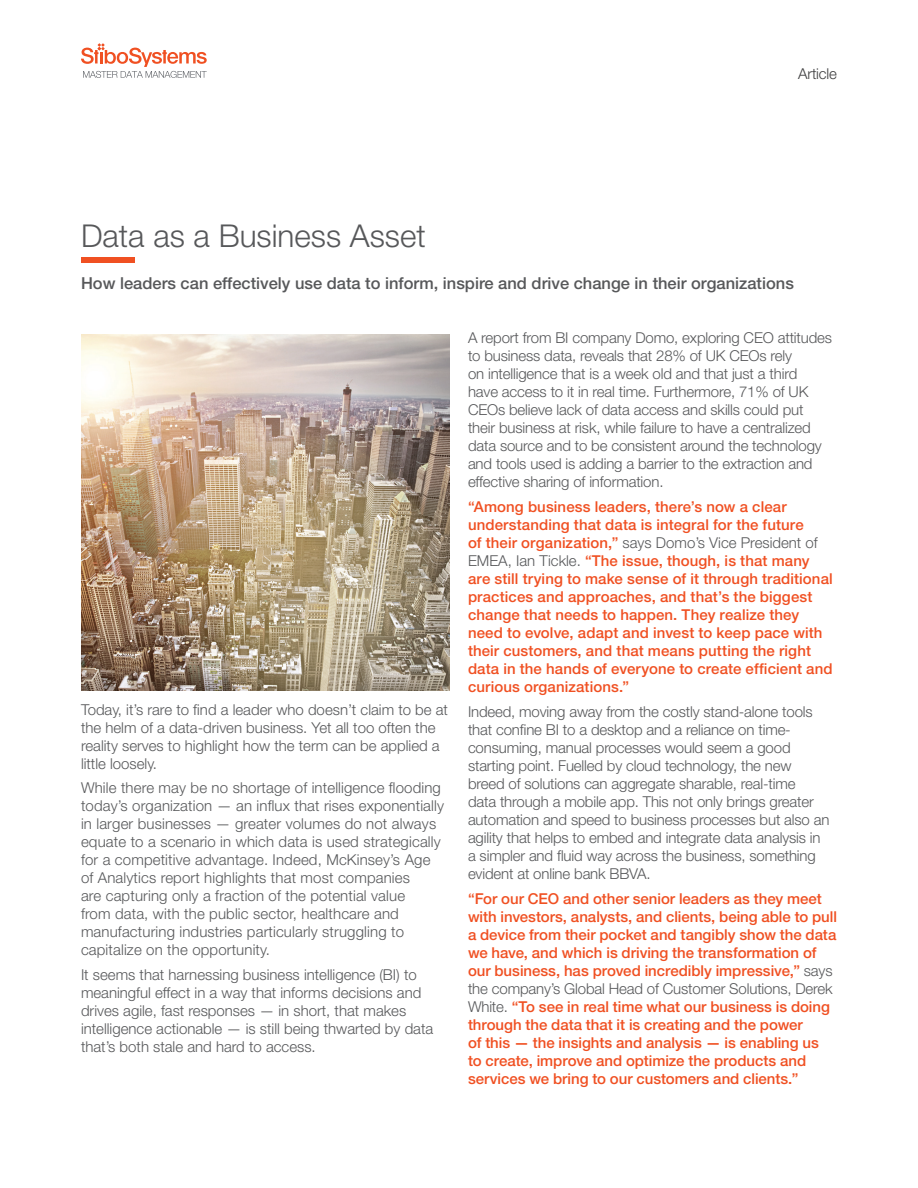
<style>
.page{position:relative;width:918px;height:1188px;background:#fff}
.page>*{position:absolute;margin:0;border:0;box-sizing:border-box;transform-origin:0 0}
.t1{font:300 31.5px "Helvetica Neue LT Std";color:#57585a}
.t2{font:500 16.5px "Helvetica Neue LT Std";color:#57585a}
.t3{font:300 15px/18px "Helvetica Neue LT Std";letter-spacing:-.01em;color:#57585a}
.t4{font:500 15px/18px "Helvetica Neue LT Std";color:#f05022}
.t5{font:300 15px/18px "Helvetica Neue LT Std";letter-spacing:.01em;color:#57585a}
.t6{font:300 15px "Helvetica Neue LT Std";letter-spacing:-.01em;color:#3e3e3f}
.s1{font-weight:300;color:#57585a}
</style>
<div class="page">
<svg style="left:81px;top:43px;width:126px;height:35px"></svg>
<div style="left:81px;top:257px;width:54px;height:6px;background:#f05022"></div>
<img style="left:81px;top:334px;width:369px;height:357px">
<p class="t6" style="left:798px;top:64px;width:40px">Article</p>
<h1 class="t1" style="left:81px;top:217px;width:346px">Data as a Business Asset</h1>
<p class="t2" style="left:81px;top:274px;width:714px">How leaders can effectively use data to inform, inspire and drive change in their organizations</p>
<p class="t3" style="left:81px;top:700px;width:369px">Today, it’s rare to find a leader who doesn’t claim to be at the helm of a data-driven business. Yet all too often the reality serves to highlight how the term can be applied a little loosely.</p>
<p class="t5" style="left:81px;top:779px;width:365px">While there may be no shortage of intelligence flooding today’s organization — an influx that rises exponentially in larger businesses — greater volumes do not always equate to a scenario in which data is used strategically for a competitive advantage. Indeed, McKinsey’s Age of Analytics report highlights that most companies<br>are capturing only a fraction of the potential value<br>from data, with the public sector, healthcare and manufacturing industries particularly struggling to capitalize on the opportunity.</p>
<p class="t3" style="left:81px;top:966px;width:354px">It seems that harnessing business intelligence (BI) to meaningful effect in a way that informs decisions and drives agile, fast responses — in short, that makes intelligence actionable — is still being thwarted by data that’s both stale and hard to access.</p>
<p class="t3" style="left:468px;top:329px;width:366px">A report from BI company Domo, exploring CEO attitudes to business data, reveals that 28% of UK CEOs rely<br>on intelligence that is a week old and that just a third<br>have access to it in real time. Furthermore, 71% of UK CEOs believe lack of data access and skills could put their business at risk, while failure to have a centralized data source and to be consistent around the technology and tools used is adding a barrier to the extraction and effective sharing of information.</p>
<p class="t4" style="left:468px;top:498px;width:366px">“Among business leaders, there’s now a clear understanding that data is integral for the future<br>of their organization,” <span class="s1">says Domo’s Vice President of EMEA, Ian Tickle.</span> “The issue, though, is that many are still trying to make sense of it through traditional practices and approaches, and that’s the biggest change that needs to happen. They realize they need to evolve, adapt and invest to keep pace with their customers, and that means putting the right data in the hands of everyone to create efficient and curious organizations.”</p>
<p class="t3" style="left:468px;top:702px;width:363px">Indeed, moving away from the costly stand-alone tools that confine BI to a desktop and a reliance on time&shy;consuming, manual processes would seem a good starting point. Fuelled by cloud technology, the new breed of solutions can aggregate sharable, real-time<br>data through a mobile app. This not only brings greater automation and speed to business processes but also an agility that helps to embed and integrate data analysis in a simpler and fluid way across the business, something evident at online bank BBVA.</p>
<p class="t4" style="left:468px;top:889px;width:371px">“For our CEO and other senior leaders as they meet with investors, analysts, and clients, being able to pull a device from their pocket and tangibly show the data we have, and which is driving the transformation of our business, has proved incredibly impressive,” <span class="s1">says the company’s Global Head of Customer Solutions, Derek White.</span> “To see in real time what our business is doing through the data that it is creating and the power<br>of this — the insights and analysis — is enabling us<br>to create, improve and optimize the products and services we bring to our customers and clients.”</p>
</div>
